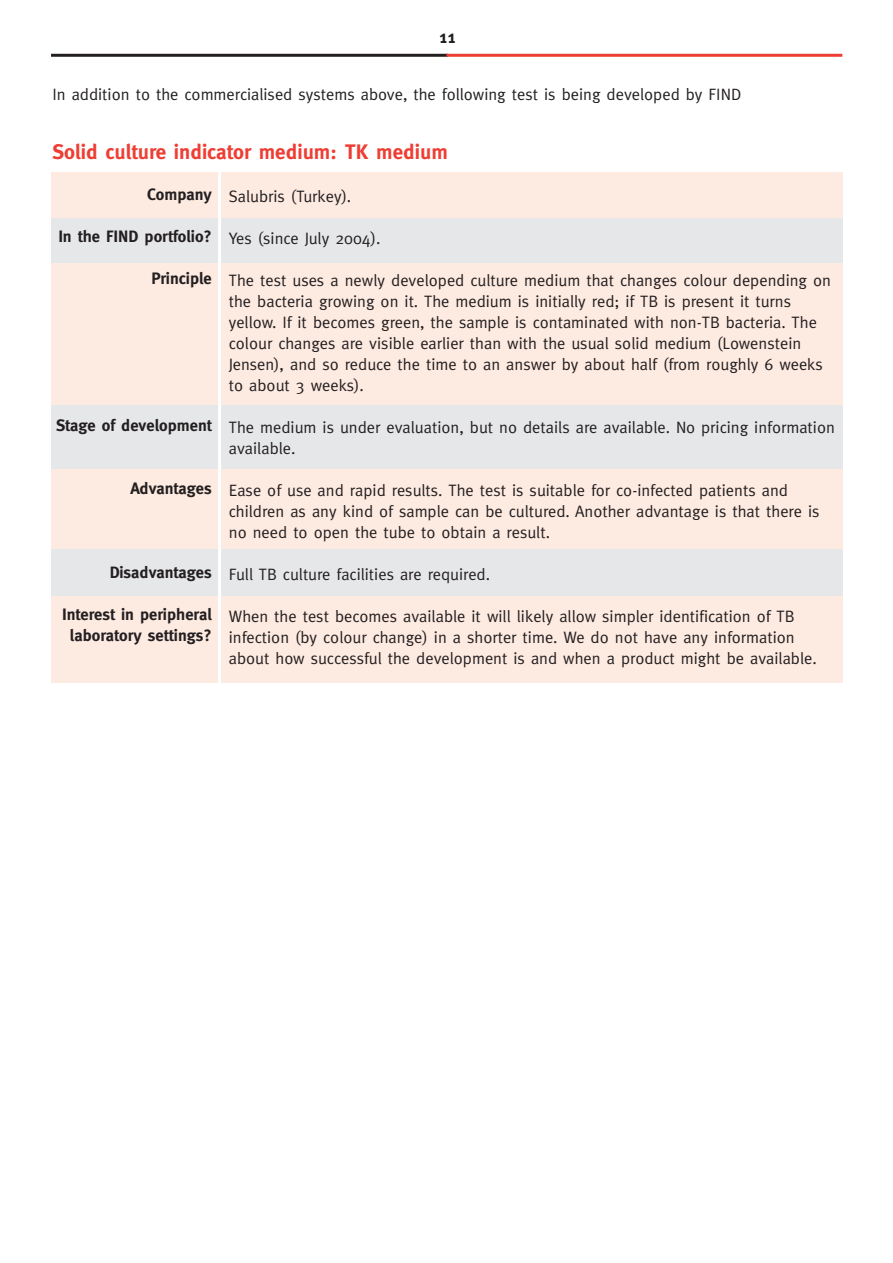
<style>
.page{position:relative;width:893px;height:1263px;background:#fff}
.page>*{position:absolute;margin:0;border:0;box-sizing:border-box;transform-origin:0 0}
.t1{font:700 21px "Meta";color:#ee3e34}
.t2{font:700 18px "Meta";color:#231f20}
.t3{font:16.5px/21px "Meta";color:#231f20}
.t4{font:700 16.5px/21px "Meta";color:#231f20;text-align:center}
</style>
<div class="page">
<div style="left:51px;top:197px;width:791px;height:418px;background:#e6e7e9"></div>
<div style="left:51px;top:172px;width:791px;height:46px;background:#fdeae1"></div>
<div style="left:51px;top:263px;width:791px;height:142px;background:#fdeae1"></div>
<div style="left:51px;top:469px;width:791px;height:80px;background:#fdeae1"></div>
<div style="left:51px;top:596px;width:791px;height:87px;background:#fdeae1"></div>
<hr style="left:51px;top:54px;width:397px;height:3px;background:#231f20">
<hr style="left:446px;top:54px;width:396px;height:3px;background:#ee3e34">
<hr style="left:218px;top:161px;width:3px;height:629px;background:#fff">
<p class="t2" style="left:439px;top:30px;width:18px">11</p>
<p class="t3" style="left:53px;top:84px;width:690px">In addition to the commercialised systems above, the following test is being developed by FIND</p>
<p class="t1" style="left:53px;top:144px;width:397px">Solid culture indicator medium: TK medium</p>
<p class="t4" style="left:147px;top:185px;width:66px">Company</p>
<p class="t4" style="left:58px;top:227px;width:155px">In the FIND portfolio?</p>
<p class="t4" style="left:151px;top:269px;width:62px">Principle</p>
<p class="t4" style="left:56px;top:416px;width:157px">Stage of development</p>
<p class="t4" style="left:130px;top:479px;width:83px">Advantages</p>
<p class="t4" style="left:110px;top:563px;width:104px">Disadvantages</p>
<p class="t4" style="left:62px;top:605px;width:151px">Interest in peripheral laboratory settings?</p>
<p class="t3" style="left:229px;top:187px;width:124px">Salubris (Turkey).</p>
<p class="t3" style="left:229px;top:229px;width:153px">Yes (since July 2004).</p>
<p class="t3" style="left:229px;top:271px;width:603px">The test uses a newly developed culture medium that changes colour depending on the bacteria growing on it. The medium is initially red; if TB is present it turns yellow. If it becomes green, the sample is contaminated with non-TB bacteria. The colour changes are visible earlier than with the usual solid medium (Lowenstein Jensen), and so reduce the time to an answer by about half (from roughly 6 weeks to about 3 weeks).</p>
<p class="t3" style="left:229px;top:418px;width:607px">The medium is under evaluation, but no details are available. No pricing information available.</p>
<p class="t3" style="left:229px;top:481px;width:592px">Ease of use and rapid results. The test is suitable for co-infected patients and children as any kind of sample can be cultured. Another advantage is that there is no need to open the tube to obtain a result.</p>
<p class="t3" style="left:229px;top:565px;width:263px">Full TB culture facilities are required.</p>
<p class="t3" style="left:229px;top:607px;width:589px">When the test becomes available it will likely allow simpler identification of TB infection (by colour change) in a shorter time. We do not have any information about how successful the development is and when a product might be available.</p>
</div>
